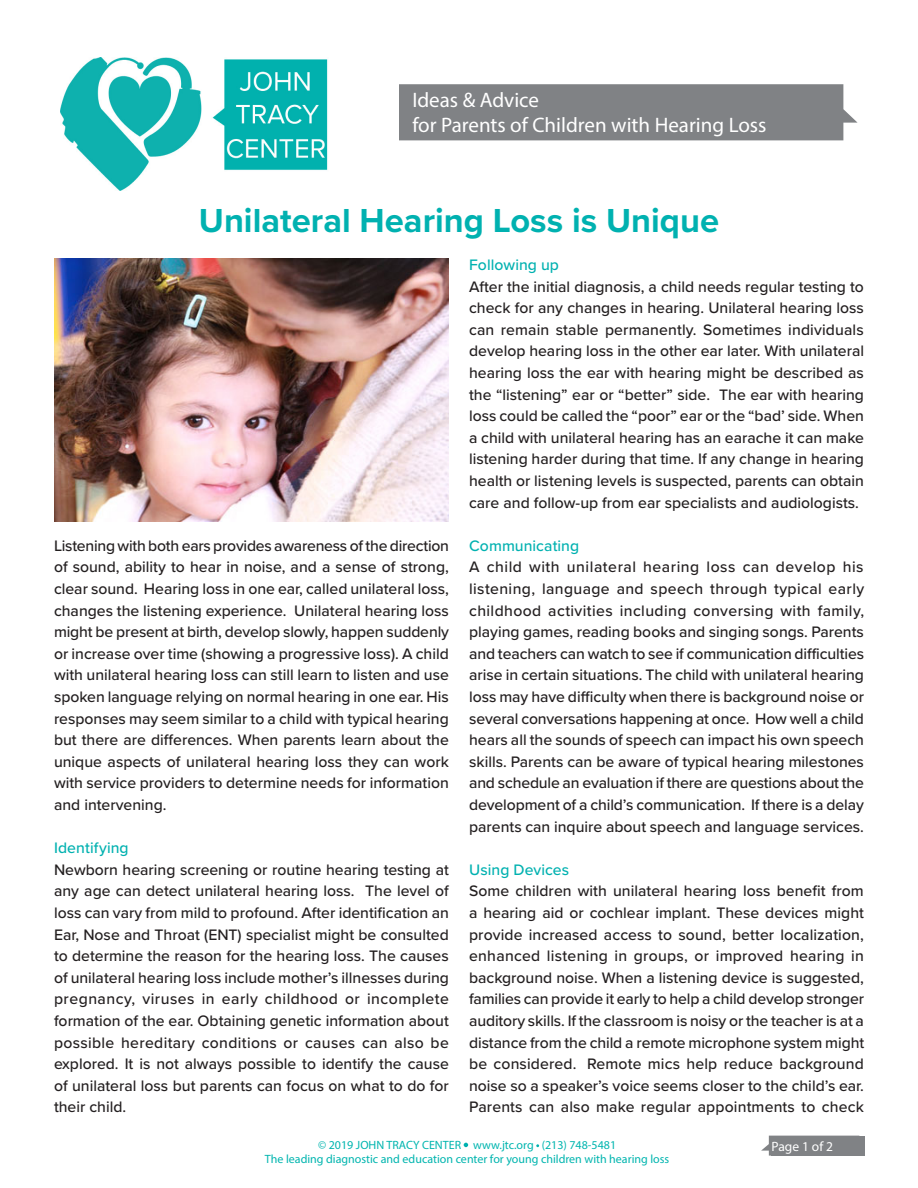
<style>
.page{position:relative;width:918px;height:1188px;background:#fff}
.page>*{position:absolute;margin:0;border:0;box-sizing:border-box;transform-origin:0 0}
.TITLE__Special_Paper{font:700 34.5px "Proxima Nova";color:#00b1b0}
.t1{font:21px/25.2px "Myriad Pro";color:#fff}
.Body_Text{font:500 15.75px/21.6px "Proxima Nova";color:#231f20;text-align:justify}
.Subhead_1_-_Teal{font:500 15.75px "Proxima Nova";letter-spacing:.005em;color:#00b1b0}
.Parent_s_writing{font:13.5px "Myriad Pro";color:#fff}
.t2{font:12px/14.4px "Myriad Pro";color:#00b5af;text-align:center}
</style>
<div class="page">
<svg style="left:464px;top:1143px;width:4px;height:4px"></svg>
<img style="left:60px;top:57px;width:268px;height:134px">
<div style="left:399px;top:84px;width:459px;height:56px;background:#808285"></div>
<img style="left:54px;top:258px;width:395px;height:263px">
<svg style="left:761px;top:1136px;width:11px;height:20px"></svg>
<div style="left:772px;top:1136px;width:93px;height:20px;background:#808285"></div>
<h2 class="t1" style="left:412px;top:87px;width:356px">Ideas &amp; Advice<br>for Parents of Children with Hearing Loss</h2>
<p class="TITLE__Special_Paper" style="left:199px;top:195px;width:522px">Unilateral Hearing Loss is Unique</p>
<p class="Subhead_1_-_Teal" style="left:469px;top:253px;width:91px">Following up</p>
<p class="Body_Text" style="left:469px;top:275px;width:396px">After the initial diagnosis, a child needs regular testing to check for any changes in hearing. Unilateral hearing loss can remain stable permanently. Sometimes individuals develop hearing loss in the other ear later. With unilateral hearing loss the ear with hearing might be described as the “listening” ear or “better” side. The ear with hearing loss could be called the “poor” ear or the “bad’ side. When a child with unilateral hearing has an earache it can make listening harder during that time. If any change in hearing health or listening levels is suspected, parents can obtain care and follow-up from ear specialists and audiologists.</p>
<p class="Subhead_1_-_Teal" style="left:469px;top:534px;width:112px">Communicating</p>
<p class="Body_Text" style="left:469px;top:556px;width:397px">A child with unilateral hearing loss can develop his listening, language and speech through typical early childhood activities including conversing with family, playing games, reading books and singing songs. Parents and teachers can watch to see if communication difficulties arise in certain situations. The child with unilateral hearing loss may have difficulty when there is background noise or several conversations happening at once. How well a child hears all the sounds of speech can impact his own speech skills. Parents can be aware of typical hearing milestones and schedule an evaluation if there are questions about the development of a child’s communication. If there is a delay parents can inquire about speech and language services.</p>
<p class="Subhead_1_-_Teal" style="left:469px;top:858px;width:101px">Using Devices</p>
<p class="Body_Text" style="left:469px;top:880px;width:397px">Some children with unilateral hearing loss benefit from a hearing aid or cochlear implant. These devices might provide increased access to sound, better localization, enhanced listening in groups, or improved hearing in background noise. When a listening device is suggested, families can provide it early to help a child develop stronger auditory skills. If the classroom is noisy or the teacher is at a distance from the child a remote microphone system might be considered. Remote mics help reduce background noise so a speaker’s voice seems closer to the child’s ear.<br>Parents can also make regular appointments to check</p>
<p class="Parent_s_writing" style="left:772px;top:1138px;width:63px">Page 1 of 2</p>
<p class="Body_Text" style="left:54px;top:534px;width:397px">Listening with both ears provides awareness of the direction of sound, ability to hear in noise, and a sense of strong, clear sound. Hearing loss in one ear, called unilateral loss, changes the listening experience. Unilateral hearing loss might be present at birth, develop slowly, happen suddenly or increase over time (showing a progressive loss). A child with unilateral hearing loss can still learn to listen and use spoken language relying on normal hearing in one ear. His responses may seem similar to a child with typical hearing but there are differences. When parents learn about the unique aspects of unilateral hearing loss they can work with service providers to determine needs for information and intervening.</p>
<p class="Subhead_1_-_Teal" style="left:54px;top:836px;width:76px">Identifying</p>
<p class="Body_Text" style="left:54px;top:858px;width:397px">Newborn hearing screening or routine hearing testing at any age can detect unilateral hearing loss. The level of loss can vary from mild to profound. After identification an Ear, Nose and Throat (ENT) specialist might be consulted to determine the reason for the hearing loss. The causes of unilateral hearing loss include mother’s illnesses during pregnancy, viruses in early childhood or incomplete formation of the ear. Obtaining genetic information about possible hereditary conditions or causes can also be explored. It is not always possible to identify the cause of unilateral loss but parents can focus on what to do for their child.</p>
<p class="t2" style="left:265px;top:1137px;width:406px">© 2019 JOHN TRACY CENTER www.jtc.org (213) 748-5481<br>The leading diagnostic and education center for young children with hearing loss</p>
</div>
